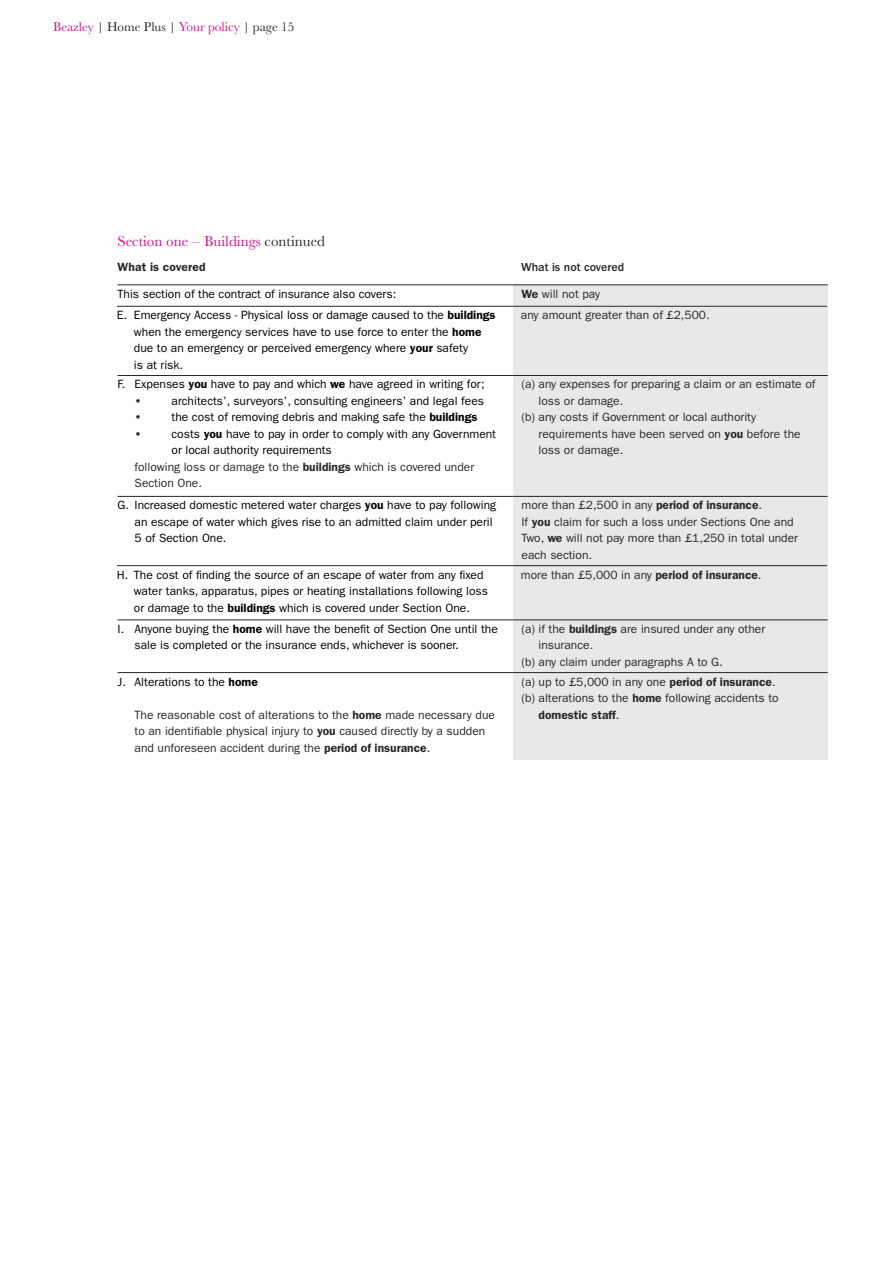
<style>
.page{position:relative;width:893px;height:1263px;background:#fff}
.page>*{position:absolute;margin:0;border:0;box-sizing:border-box;transform-origin:0 0}
.t1{font:15px "Baskerville URW";color:#cf128c}
.t2{font:13.2px "Baskerville URW";color:#cf128c}
.t3{font:12px/16.5px "ITC Franklin Gothic Std";color:#000}
.t4{font:12px/16.5px "ITC Franklin Gothic Std";color:#292829}
.t5{font:600 12px "ITC Franklin Gothic Std";color:#292829}
.t6{font:500 12px "ITC Franklin Gothic Std";color:#292829}
.s1{color:#292829}
.s2{font-weight:600}
.s3{font-weight:600;color:#292829}
.s4{font-weight:400}
</style>
<div class="page">
<div style="left:513px;top:285px;width:315px;height:475px;background:#e8e8e9"></div>
<hr style="left:118px;top:285px;width:710px;height:1px;background:#292829">
<hr style="left:118px;top:375px;width:710px;height:1px;background:#292829">
<hr style="left:118px;top:496px;width:710px;height:1px;background:#292829">
<hr style="left:118px;top:620px;width:710px;height:1px;background:#292829">
<hr style="left:118px;top:672px;width:710px;height:1px;background:#292829">
<hr style="left:117px;top:565px;width:710px;height:1px;background:#292829">
<hr style="left:117px;top:306px;width:710px;height:1px;background:#292829">
<p class="t2" style="left:53px;top:19px;width:243px">Beazley <span class="s1">| Home Plus |</span> Your policy <span class="s1">| page 15</span></p>
<p class="t1" style="left:118px;top:233px;width:209px">Section one – Buildings <span class="s1">continued</span></p>
<p class="t5" style="left:118px;top:260px;width:90px">What is covered</p>
<p class="t6" style="left:521px;top:261px;width:105px">What is not covered</p>
<p class="t3" style="left:118px;top:286px;width:280px">This section of the contract of insurance also covers:</p>
<p class="t4" style="left:521px;top:286px;width:80px"><span class="s2">We</span> will not pay</p>
<p class="t3" style="left:134px;top:307px;width:363px;text-indent:-17px">E. Emergency Access - Physical loss or damage caused to the <span class="s2">buildings </span>when the emergency services have to use force to enter the <span class="s2">home </span>due to an emergency or perceived emergency where <span class="s2">your</span> safety<br>is at risk.</p>
<p class="t4" style="left:521px;top:307px;width:190px">any amount greater than of £2,500.</p>
<p class="t3" style="left:135px;top:376px;width:352px;text-indent:-17px">F. Expenses <span class="s2">you</span> have to pay and which <span class="s2">we</span> have agreed in writing for; <span class="s3">•</span></p>
<p class="t3" style="left:172px;top:393px;width:314px">architects’, surveyors’, consulting engineers’ and legal fees</p>
<p class="t5" style="left:135px;top:410px;width:9px">•</p>
<p class="t3" style="left:172px;top:409px;width:307px">the cost of removing debris and making safe the <span class="s2">buildings</span></p>
<p class="t5" style="left:135px;top:427px;width:9px">•</p>
<p class="t3" style="left:172px;top:426px;width:326px">costs <span class="s2">you</span> have to pay in order to comply with any Government</p>
<p class="t3" style="left:172px;top:442px;width:162px">or local authority requirements</p>
<p class="t4" style="left:135px;top:459px;width:341px">following loss or damage to the <span class="s2">buildings</span> which is covered under</p>
<p class="t4" style="left:135px;top:475px;width:69px">Section One.</p>
<p class="t4" style="left:521px;top:376px;width:295px">(a) any expenses for preparing a claim or an estimate of</p>
<p class="t4" style="left:538px;top:393px;width:86px">loss or damage.</p>
<p class="t4" style="left:521px;top:409px;width:236px">(b) any costs if Government or local authority</p>
<p class="t4" style="left:538px;top:426px;width:264px">requirements have been served on <span class="s2">you</span> before the</p>
<p class="t4" style="left:538px;top:442px;width:86px">loss or damage.</p>
<p class="t3" style="left:135px;top:497px;width:363px;text-indent:-17px">G. Increased domestic metered water charges <span class="s2">you</span> have to pay following an escape of water which gives rise to an admitted claim under peril<br>5 of Section One.</p>
<p class="t4" style="left:521px;top:497px;width:278px">more than £2,500 in any <span class="s2">period of insurance</span>.<br>If <span class="s2">you</span> claim for such a loss under Sections One and Two, <span class="s2">we</span> will not pay more than £1,250 in total under each section.</p>
<p class="t3" style="left:134px;top:566px;width:355px;text-indent:-17px">H. The cost of finding the source of an escape of water from any fixed water tanks, apparatus, pipes or heating installations following loss or damage to the <span class="s2">buildings</span> which is covered under Section One.</p>
<p class="t4" style="left:521px;top:566px;width:242px">more than £5,000 in any <span class="s2">period of insurance</span>.</p>
<p class="t3" style="left:135px;top:621px;width:365px;text-indent:-17px">I. Anyone buying the <span class="s2">home</span> will have the benefit of Section One until the sale is completed or the insurance ends, whichever is sooner.</p>
<p class="t4" style="left:521px;top:621px;width:245px">(a) if the <span class="s2">buildings</span> are insured under any other</p>
<p class="t4" style="left:538px;top:637px;width:56px">insurance.</p>
<p class="t4" style="left:521px;top:654px;width:203px">(b) any claim under paragraphs A to G.</p>
<p class="t3" style="left:118px;top:673px;width:142px">J. Alterations to the <span class="s2">home</span></p>
<p class="t4" style="left:135px;top:706px;width:362px">The reasonable cost of alterations to the <span class="s2">home</span> made necessary due to an identifiable physical injury to <span class="s2">you</span> caused directly by a sudden and unforeseen accident during the <span class="s2">period of insurance</span>.</p>
<p class="t4" style="left:521px;top:673px;width:256px">(a) up to £5,000 in any one <span class="s2">period of insurance</span>.</p>
<p class="t4" style="left:521px;top:690px;width:259px">(b) alterations to the <span class="s2">home</span> following accidents to</p>
<p class="t5" style="left:538px;top:707px;width:82px">domestic staff<span class="s4">.</span></p>
</div>
